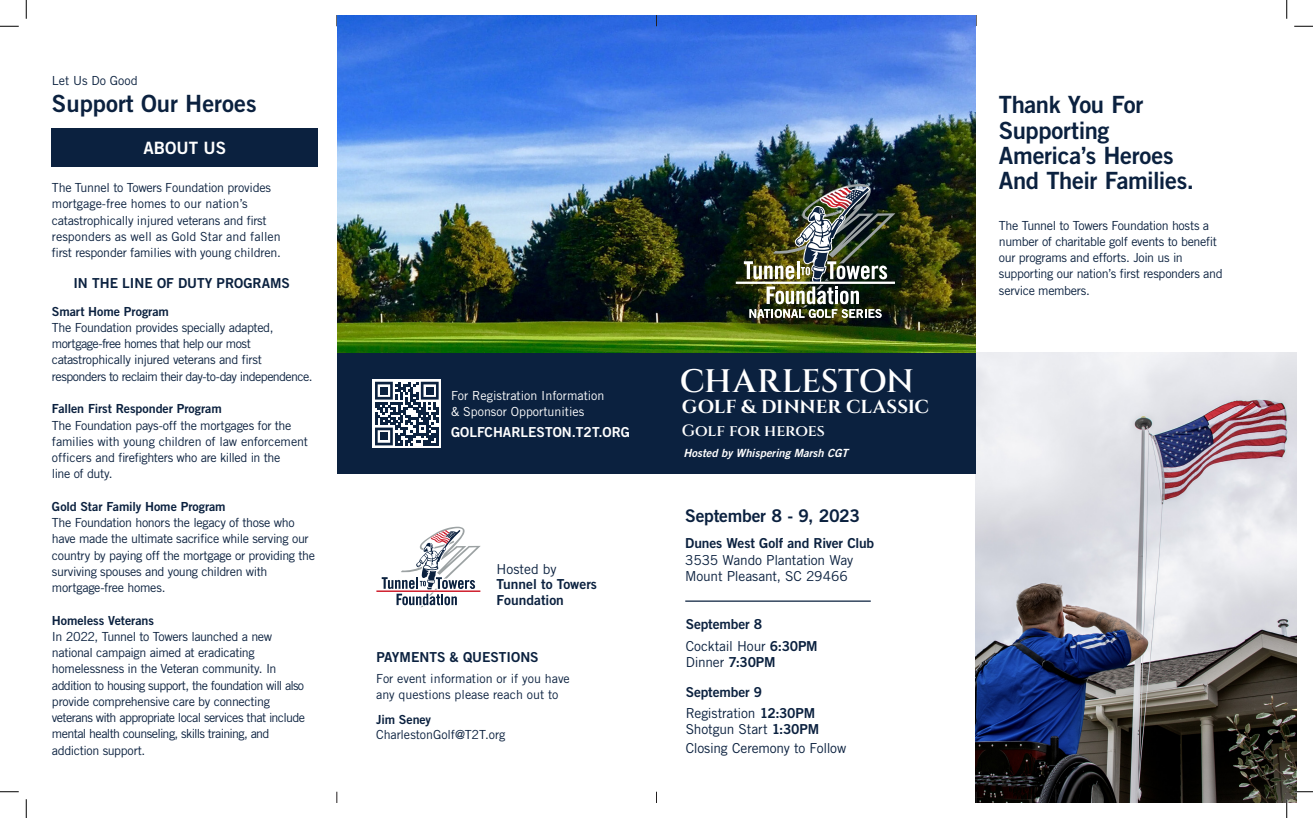
<style>
.page{position:relative;width:1313px;height:818px;background:#fff}
.page>*{position:absolute;margin:0;border:0;box-sizing:border-box;transform-origin:0 0}
.t1{font:600 32.5px "Cinzel";letter-spacing:-.01em;color:#fff}
.t2{font:23.75px/25.4px "Trade Gothic LT Std Bd 2";letter-spacing:-.015em;color:#0b213f}
.t3{font:700 18.75px "Cinzel";letter-spacing:-.01em;color:#fff}
.t4{font:17.5px "Trade Gothic LT Std Bd 2";letter-spacing:-.015em;color:#0b213f}
.t5{font:17px "Trade Gothic LT Std Bd 2";color:#fff}
.t6{font:600 16.25px "Cinzel";letter-spacing:-.015em;color:#fff}
.t7{font:13.75px/21.2px "Trade Gothic LT Std Bd 2";color:#0b213f}
.t8{font:13.75px "Trade Gothic LT Std";letter-spacing:-.01em;color:#0b213f}
.t9{font:13.75px "Trade Gothic LT Std Bd 2";color:#fff}
.t10{font:12.5px/16.2px "Trade Gothic LT Std";letter-spacing:-.03em;color:#0b213f}
.t11{font:12.5px "Trade Gothic LT Std Bd 2";letter-spacing:-.005em;color:#0b213f}
.t12{font:12.5px/16.2px "Trade Gothic LT Std";color:#0b213f}
.t13{font:12.5px "Trade Gothic LT Std";color:#fff}
.t14{font:12.5px "Trade Gothic LT Std";letter-spacing:-.005em;color:#0b213f}
.t15{font:11.25px "Trade Gothic LT Std Bd 2 Obl";color:#fff}
.s1{font-family:"Trade Gothic LT Std Bd 2";font-style:italic}
.s2{font-family:"Trade Gothic LT Std"}
.s3{font-family:"Trade Gothic LT Std Bd 2"}
</style>
<div class="page">
<img style="left:975px;top:352px;width:321px;height:450px">
<div style="left:338px;top:342px;width:637px;height:132px;background:#0b213f"></div>
<hr style="left:685px;top:600px;width:185px;height:1px;background:#0b213f">
<img style="left:338px;top:15px;width:637px;height:337px">
<div style="left:52px;top:128px;width:266px;height:39px;background:#0b213f"></div>
<hr style="left:376px;top:590px;width:104px;height:2px;background:#cf202f">
<svg style="left:382px;top:526px;width:99px;height:81px"></svg>
<svg style="left:372px;top:379px;width:69px;height:69px"></svg>
<svg style="left:375px;top:382px;width:64px;height:63px"></svg>
<div style="left:380px;top:387px;width:8px;height:7px;background:#0c223f"></div>
<div style="left:426px;top:387px;width:7px;height:7px;background:#0c223f"></div>
<div style="left:380px;top:432px;width:8px;height:8px;background:#0c223f"></div>
<hr style="left:736px;top:281px;width:159px;height:3px;background:#fff">
<img style="left:744px;top:184px;width:151px;height:134px">
<svg style="left:0;top:25px;width:19px;height:2px"></svg>
<svg style="left:1294px;top:25px;width:18px;height:2px"></svg>
<svg style="left:0;top:791px;width:19px;height:1px"></svg>
<svg style="left:1294px;top:790px;width:18px;height:2px"></svg>
<svg style="left:25px;top:0;width:2px;height:19px"></svg>
<svg style="left:25px;top:799px;width:2px;height:19px"></svg>
<svg style="left:1286px;top:0;width:1px;height:19px"></svg>
<svg style="left:1285px;top:799px;width:2px;height:19px"></svg>
<p class="t12" style="left:52px;top:72px;width:87px">Let Us Do Good</p>
<p class="t2" style="left:52px;top:91px;width:206px">Support Our Heroes</p>
<p class="t5" style="left:143px;top:137px;width:84px">ABOUT US</p>
<p class="t10" style="left:52px;top:179px;width:230px">The Tunnel to Towers Foundation provides mortgage-free homes to our nation’s catastrophically injured veterans and first responders as well as Gold Star and fallen first responder families with young children.</p>
<p class="t7" style="left:73px;top:272px;width:218px">IN THE LINE OF DUTY PROGRAMS</p>
<p class="t11" style="left:52px;top:303px;width:118px">Smart Home Program</p>
<p class="t10" style="left:52px;top:319px;width:262px">The Foundation provides specially adapted, mortgage-free homes that help our most catastrophically injured veterans and first responders to reclaim their day-to-day independence.</p>
<p class="t11" style="left:52px;top:401px;width:171px">Fallen First Responder Program</p>
<p class="t10" style="left:52px;top:417px;width:258px">The Foundation pays-off the mortgages for the families with young children of law enforcement officers and firefighters who are killed in the<br>line of duty.</p>
<p class="t11" style="left:52px;top:498px;width:175px">Gold Star Family Home Program</p>
<p class="t10" style="left:52px;top:514px;width:265px">The Foundation honors the legacy of those who have made the ultimate sacrifice while serving our country by paying off the mortgage or providing the surviving spouses and young children with mortgage-free homes.</p>
<p class="t11" style="left:52px;top:612px;width:103px">Homeless Veterans</p>
<p class="t10" style="left:52px;top:628px;width:254px">In 2022, Tunnel to Towers launched a new national campaign aimed at eradicating homelessness in the Veteran community. In addition to housing support, the foundation will also provide comprehensive care by connecting veterans with appropriate local services that include mental health counseling, skills training, and addiction support.</p>
<p class="t13" style="left:451px;top:388px;width:155px">For Registration Information</p>
<p class="t13" style="left:451px;top:404px;width:135px">&amp; Sponsor Opportunities</p>
<p class="t9" style="left:451px;top:423px;width:181px">GOLFCHARLESTON.T2T.ORG</p>
<p class="t8" style="left:496px;top:560px;width:61px">Hosted by</p>
<p class="t7" style="left:496px;top:573px;width:102px">Tunnel to Towers</p>
<p class="t7" style="left:496px;top:589px;width:69px">Foundation</p>
<p class="t7" style="left:376px;top:646px;width:164px">PAYMENTS &amp; QUESTIONS</p>
<p class="t12" style="left:376px;top:670px;width:195px">For event information or if you have any questions please reach out to</p>
<p class="t11" style="left:376px;top:712px;width:56px">Jim Seney</p>
<p class="t14" style="left:376px;top:726px;width:131px">CharlestonGolf@T2T.org</p>
<p class="t1" style="left:679px;top:360px;width:236px">CHARLESTON</p>
<p class="t3" style="left:682px;top:395px;width:249px">GOLF &amp; DINNER CLASSIC</p>
<p class="t6" style="left:681px;top:420px;width:145px">Golf for heroes</p>
<p class="t15" style="left:683px;top:446px;width:170px">Hosted by Whispering Marsh <span class="s1">CGT</span></p>
<p class="t4" style="left:685px;top:504px;width:176px">September 8 - 9, 2023</p>
<p class="t7" style="left:685px;top:532px;width:190px">Dunes West Golf and River Club</p>
<p class="t8" style="left:685px;top:551px;width:170px">3535 Wando Plantation Way</p>
<p class="t8" style="left:685px;top:568px;width:164px">Mount Pleasant, SC 29466</p>
<p class="t7" style="left:686px;top:613px;width:133px">September 8<br><span class="s2">Cocktail Hour</span> 6:30PM</p>
<p class="t7" style="left:686px;top:646px;width:91px;line-height:30px"><span class="s2">Dinner</span> 7:30PM<br>September 9</p>
<p class="t8" style="left:686px;top:704px;width:131px">Registration <span class="s3">12:30PM</span></p>
<p class="t8" style="left:686px;top:721px;width:135px">Shotgun Start <span class="s3">1:30PM</span></p>
<p class="t8" style="left:686px;top:740px;width:162px">Closing Ceremony to Follow</p>
<p class="t2" style="left:999px;top:92px;width:197px">Thank You For<br>Supporting<br>America’s Heroes<br>And Their Families.</p>
<p class="t10" style="left:999px;top:217px;width:225px">The Tunnel to Towers Foundation hosts a number of charitable golf events to benefit our programs and efforts. Join us in supporting our nation’s first responders and service members.</p>
</div>
